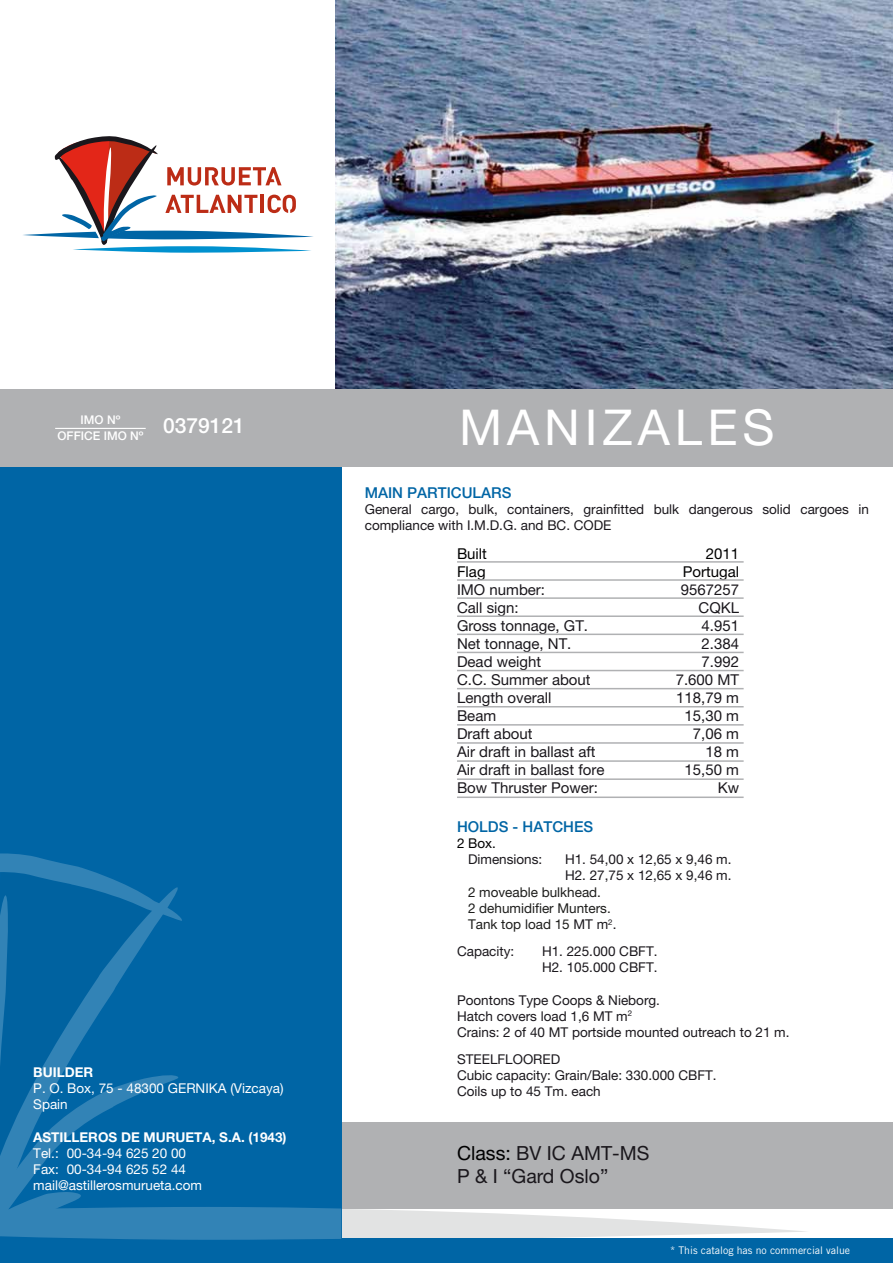
<style>
.page{position:relative;width:893px;height:1263px;background:#fff}
.page>*{position:absolute;margin:0;border:0;box-sizing:border-box;transform-origin:0 0}
.t1{font:49.5px "Helvetica Neue LT Std";letter-spacing:.1em;color:#fff}
.t2{font:19.5px/23.4px "Helvetica Neue LT Std";color:#1a171c}
.t3{font:15px "Helvetica Neue LT Std";color:#1a171c}
.t4{font:500 15px "Helvetica Neue LT Std";color:#0065a5}
.t5{font:15px "Helvetica Neue LT Std";color:#000}
.t6{font:13.5px/16.2px "Helvetica Neue LT Std";color:#1a171c}
.t7{font:13.5px/16.2px "Helvetica Neue LT Std";color:#fff}
.t8{font:13.5px/16.2px "Helvetica Neue LT Std";color:#1d1d1b}
.t9{font:700 13.5px "Helvetica Neue LT Std";color:#fff}
.t10{font:13.5px "Helvetica Neue LT Std";color:#000}
.t11{font:500 12px/16.2px "Helvetica Neue LT Std";color:#fff}
.t12{font:10.5px "Trade Gothic";color:#fff}
.s1{color:#1a171c}
.s2{color:#000}
</style>
<div class="page">
<div style="left:341px;top:1122px;width:552px;height:86px;background:#b0b1b3"></div>
<div style="left:0;top:463px;width:341px;height:800px;background:#0065a5"></div>
<div style="left:0;top:1239px;width:893px;height:24px;background:#0065a5"></div>
<div style="left:0;top:389px;width:893px;height:77px;background:#b0b1b3"></div>
<hr style="left:55px;top:428px;width:91px;height:1px;background:#fff">
<svg style="left:0;top:850px;width:809px;height:390px"></svg>
<hr style="left:457px;top:561px;width:287px;height:2px;background:#b0b1b3">
<hr style="left:457px;top:796px;width:287px;height:2px;background:#b0b1b3">
<hr style="left:457px;top:579px;width:287px;height:2px;background:#b0b1b3">
<hr style="left:457px;top:597px;width:287px;height:2px;background:#b0b1b3">
<hr style="left:457px;top:615px;width:287px;height:2px;background:#b0b1b3">
<hr style="left:457px;top:634px;width:287px;height:1px;background:#b0b1b3">
<hr style="left:457px;top:652px;width:287px;height:1px;background:#b0b1b3">
<hr style="left:457px;top:670px;width:287px;height:1px;background:#b0b1b3">
<hr style="left:457px;top:688px;width:287px;height:1px;background:#b0b1b3">
<hr style="left:457px;top:706px;width:287px;height:1px;background:#b0b1b3">
<hr style="left:457px;top:724px;width:287px;height:2px;background:#b0b1b3">
<hr style="left:457px;top:742px;width:287px;height:2px;background:#b0b1b3">
<hr style="left:457px;top:760px;width:287px;height:2px;background:#b0b1b3">
<hr style="left:457px;top:778px;width:287px;height:2px;background:#b0b1b3">
<img style="left:335px;top:0;width:558px;height:389px">
<svg style="left:23px;top:136px;width:290px;height:117px"></svg>
<p class="t11" style="left:57px;top:412px;width:189px;text-indent:23px">IMO Nº<br>OFFICE IMO Nº <sup>0379121</sup></p>
<p class="t9" style="left:33px;top:1064px;width:61px">BUILDER</p>
<p class="t7" style="left:33px;top:1080px;width:252px">P. O. Box, 75 - 48300 GERNIKA (Vizcaya)<br>Spain</p>
<p class="t9" style="left:33px;top:1128px;width:255px">ASTILLEROS DE MURUETA, S.A. (1943)</p>
<p class="t7" style="left:33px;top:1145px;width:170px">Tel.: 00-34-94 625 20 00<br>Fax: 00-34-94 625 52 44 mail@astillerosmurueta.com</p>
<h1 class="t1" style="left:459px;top:398px;width:317px">MANIZALES</h1>
<p class="t4" style="left:365px;top:483px;width:148px">MAIN PARTICULARS</p>
<p class="t6" style="left:365px;top:501px;width:506px">General cargo, bulk, containers, grainfitted bulk dangerous solid cargoes in compliance with I.M.D.G. and BC. CODE</p>
<p class="t5" style="left:457px;top:545px;width:31px">Built</p>
<p class="t5" style="left:706px;top:545px;width:35px">2011</p>
<p class="t5" style="left:457px;top:563px;width:30px">Flag</p>
<p class="t5" style="left:683px;top:563px;width:58px">Portugal</p>
<p class="t3" style="left:457px;top:581px;width:90px">IMO number:</p>
<p class="t3" style="left:681px;top:581px;width:60px">9567257</p>
<p class="t3" style="left:457px;top:599px;width:63px">Call sign:</p>
<p class="t3" style="left:698px;top:599px;width:42px">CQKL</p>
<p class="t3" style="left:457px;top:617px;width:133px">Gross tonnage, GT.</p>
<p class="t3" style="left:701px;top:617px;width:39px">4.951</p>
<p class="t3" style="left:457px;top:635px;width:116px">Net tonnage, NT.</p>
<p class="t3" style="left:701px;top:635px;width:39px">2.384</p>
<p class="t3" style="left:457px;top:653px;width:86px">Dead weight</p>
<p class="t3" style="left:701px;top:653px;width:39px">7.992</p>
<p class="t3" style="left:457px;top:671px;width:135px">C.C. Summer about</p>
<p class="t3" style="left:676px;top:671px;width:65px">7.600 MT</p>
<p class="t3" style="left:457px;top:689px;width:96px">Length overall</p>
<p class="t3" style="left:676px;top:689px;width:64px">118,79 m</p>
<p class="t3" style="left:457px;top:707px;width:41px">Beam</p>
<p class="t3" style="left:685px;top:707px;width:56px">15,30 m</p>
<p class="t3" style="left:457px;top:725px;width:77px">Draft about</p>
<p class="t3" style="left:693px;top:725px;width:48px">7,06 m</p>
<p class="t3" style="left:457px;top:743px;width:140px">Air draft in ballast aft</p>
<p class="t3" style="left:705px;top:743px;width:35px">18 m</p>
<p class="t3" style="left:457px;top:761px;width:149px">Air draft in ballast fore</p>
<p class="t3" style="left:685px;top:761px;width:56px">15,50 m</p>
<p class="t3" style="left:457px;top:779px;width:143px">Bow Thruster Power:</p>
<p class="t3" style="left:718px;top:779px;width:23px">Kw</p>
<p class="t4" style="left:457px;top:817px;width:138px">HOLDS - HATCHES</p>
<p class="t10" style="left:457px;top:835px;width:41px">2 Box.</p>
<p class="t6" style="left:468px;top:851px;width:76px">Dimensions:</p>
<p class="t6" style="left:565px;top:851px;width:168px">H1. 54,00 x 12,65 x 9,46 m.<br>H2. 27,75 x 12,65 x 9,46 m.</p>
<p class="t8" style="left:468px;top:883px;width:150px">2 moveable bulkhead.<br>2 dehumidifier Munters.<br>Tank top load 15 <span class="s1">MT m</span><sup>2</sup><span class="s1">.</span></p>
<p class="t6" style="left:457px;top:943px;width:59px">Capacity:</p>
<p class="t6" style="left:542px;top:943px;width:117px">H1. 225.000 CBFT.<br>H2. 105.000 CBFT.</p>
<p class="t6" style="left:457px;top:991px;width:334px">Poontons Type Coops &amp; Nieborg.<br>Hatch covers load 1,6 MT m<sup>2<br></sup>Crains: 2 of 40 MT portside mounted outreach to 21 m.</p>
<p class="t6" style="left:457px;top:1051px;width:261px">STEELFLOORED<br>Cubic capacity: Grain/Bale: 330.000 CBFT.<br>Coils up to 45 Tm. each</p>
<h2 class="t2" style="left:457px;top:1141px;width:194px"><span class="s2">Class:</span> BV IC AMT-MS<br>P &amp; I “Gard Oslo”</h2>
<p class="t12" style="left:670px;top:1243px;width:182px">* This catalog has no commercial value</p>
</div>
